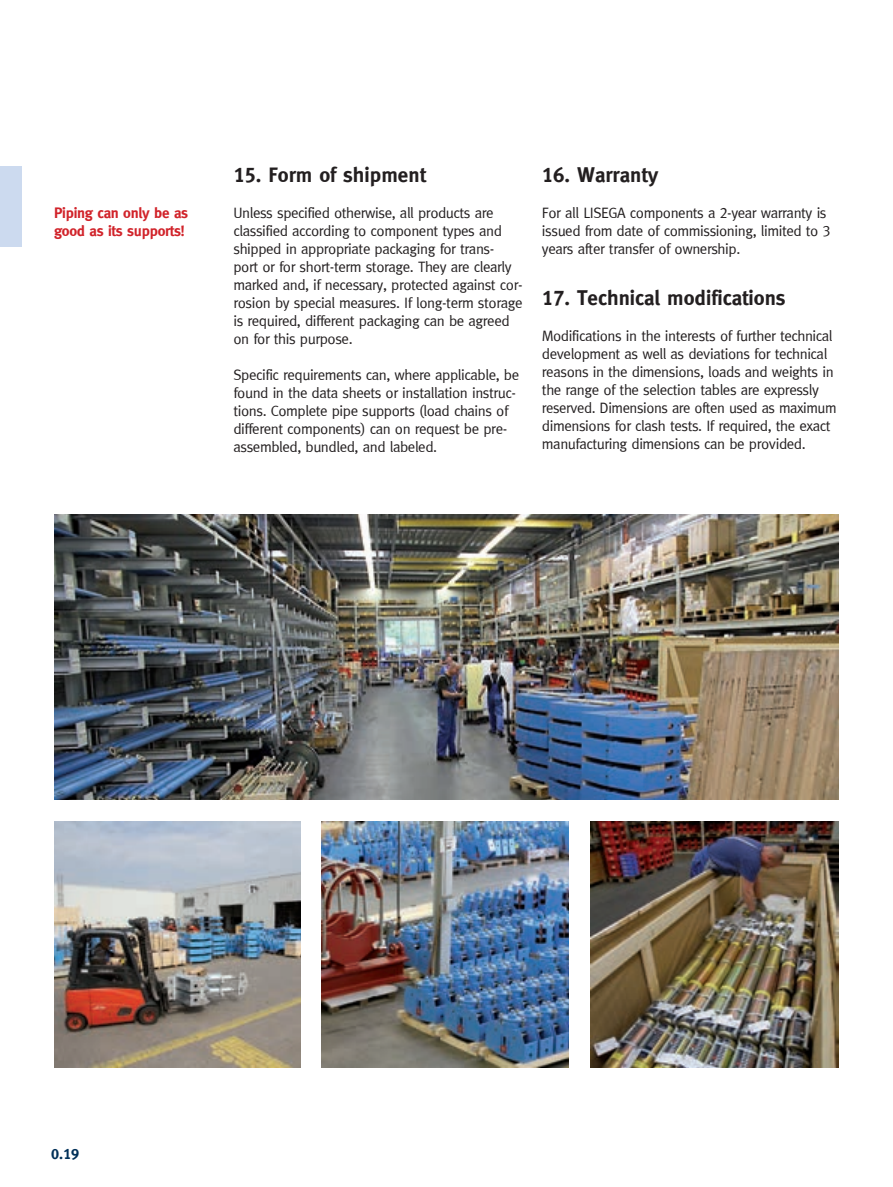
<style>
.page{position:relative;width:893px;height:1187px;background:#fff}
.page>*{position:absolute;margin:0;border:0;box-sizing:border-box;transform-origin:0 0}
.t1{font:700 21px "Meta LISEGA Bold";color:#231f20}
.t2{font:15px/18px "Meta LISEGA Normal Normal";letter-spacing:-.03em;color:#231f20}
.t3{font:700 15px/18px "Meta LISEGA Bold";letter-spacing:-.02em;color:#d1232a}
.t4{font:700 15px "Meta LISEGA Bold";color:#003058}
</style>
<div class="page">
<img style="left:54px;top:514px;width:785px;height:285px">
<div style="left:0;top:166px;width:21px;height:80px;background:#ccdaef"></div>
<img style="left:54px;top:821px;width:247px;height:246px">
<img style="left:322px;top:821px;width:246px;height:246px">
<img style="left:591px;top:821px;width:248px;height:246px">
<p class="t3" style="left:54px;top:204px;width:136px">Piping can only be as good as its supports!</p>
<h1 class="t1" style="left:233px;top:163px;width:194px">15. Form of shipment</h1>
<p class="t2" style="left:233px;top:204px;width:291px">Unless specified otherwise, all products are classified according to component types and shipped in appropriate packaging for trans&shy;port or for short-term storage. They are clearly marked and, if necessary, protected against cor&shy;rosion by special measures. If long-term storage is required, different packaging can be agreed on for this purpose.</p>
<p class="t2" style="left:233px;top:366px;width:287px">Specific requirements can, where applicable, be found in the data sheets or installation instruc&shy;tions. Complete pipe supports (load chains of different components) can on request be pre&shy;assembled, bundled, and labeled.</p>
<h1 class="t1" style="left:542px;top:163px;width:118px">16. Warranty</h1>
<p class="t2" style="left:542px;top:204px;width:290px">For all LISEGA components a 2-year warranty is issued from date of commissioning, limited to 3 years after transfer of ownership.</p>
<h1 class="t1" style="left:542px;top:285px;width:245px">17. Technical modifications</h1>
<p class="t2" style="left:542px;top:326px;width:296px">Modifications in the interests of further technical development as well as deviations for technical reasons in the dimensions, loads and weights in the range of the selection tables are expressly reserved. Dimensions are often used as maximum dimensions for clash tests. If required, the exact manufacturing dimensions can be provided.</p>
<p class="t4" style="left:51px;top:1144px;width:30px">0.19</p>
</div>
